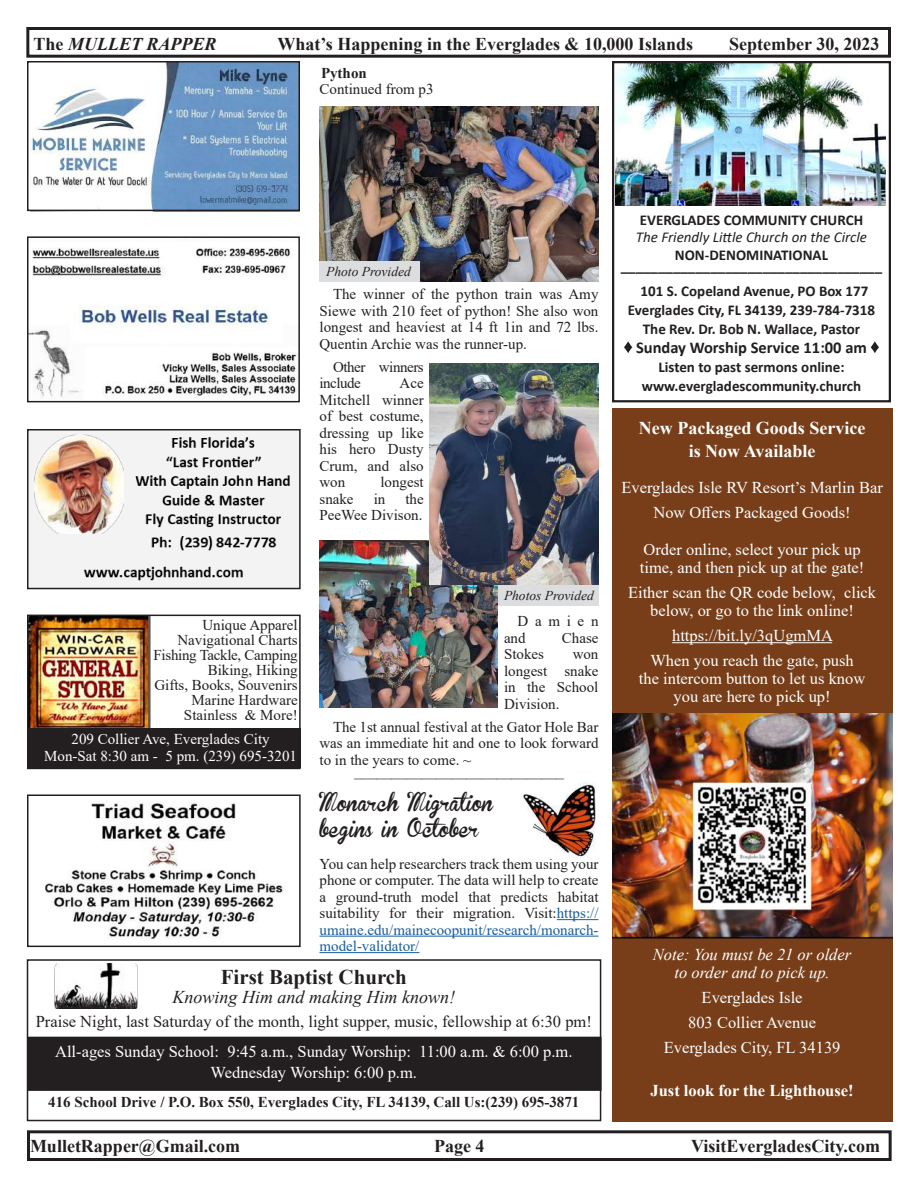
<style>
.page{position:relative;width:918px;height:1188px;background:#fff}
.page>*{position:absolute;margin:0;border:0;box-sizing:border-box;transform-origin:0 0}
.t1{font:700 21px "Times New Roman";color:#231f20}
.t2{font:700 18px "Times New Roman";color:#231f20}
.t3{font:700 18px/23.2px "Times New Roman";color:#fff;text-align:center}
.t4{font:18px/25.5px "Brannboll Fet";color:#231f20}
.t5{font:italic 18px "Times New Roman";color:#231f20}
.t6{font:italic 700 18px "Times New Roman";color:#231f20}
.t7{font:16.5px/24.8px "Times New Roman";color:#fff;text-align:center}
.t8{font:16.5px "Times New Roman";color:#231f20}
.t9{font:italic 16.5px/18px "Times New Roman";color:#fff;text-align:center}
.t10{font:700 16.5px "Calibri";color:#231f20}
.t11{font:700 16.5px "Times New Roman";color:#fff}
.t12{font:15px/16.5px "Times New Roman";color:#231f20;text-align:justify}
.t13{font:700 15px/18.9px "Calibri";color:#231f20;text-align:center}
.t14{font:700 15px "Times New Roman";color:#231f20}
.t15{font:15px/17.2px "Times New Roman";color:#fff;text-align:center}
.t16{font:italic 15px "Calibri";color:#231f20}
.t17{font:15px/16.5px "Times New Roman";letter-spacing:-.03em;color:#231f20}
.t18{font:15px/16.5px "Times New Roman";letter-spacing:.445em;color:#231f20}
.t19{font:italic 13.5px "Times New Roman";color:#231f20}
.s1{font-style:normal}
.s2{color:#175d9e}
</style>
<div class="page">
<img style="left:615px;top:64px;width:270px;height:142px">
<div style="left:612px;top:61px;width:279px;height:341px;border:2px solid #231f20"></div>
<svg style="left:624px;top:341px;width:8px;height:12px"></svg>
<svg style="left:871px;top:341px;width:8px;height:12px"></svg>
<div style="left:27px;top:1130px;width:865px;height:31px;border:3px solid #231f20"></div>
<div style="left:26px;top:27px;width:865px;height:31px;border:3px solid #231f20"></div>
<div style="left:28px;top:1037px;width:573px;height:53px;background:#231f20"></div>
<div style="left:27px;top:1037px;width:575px;height:54px;border:2px solid #231f20"></div>
<div style="left:27px;top:959px;width:574px;height:162px;border:2px solid #231f20"></div>
<img style="left:54px;top:964px;width:83px;height:45px">
<div style="left:612px;top:408px;width:280px;height:713px;background:#773e19"></div>
<hr style="left:672px;top:642px;width:160px;height:1px;background:#fff">
<img style="left:612px;top:714px;width:280px;height:224px">
<img style="left:30px;top:247px;width:267px;height:151px">
<div style="left:27px;top:236px;width:273px;height:166px;border:2px solid #231f20"></div>
<img style="left:30px;top:432px;width:268px;height:154px">
<div style="left:27px;top:429px;width:274px;height:160px;border:2px solid #231f20"></div>
<img style="left:33px;top:434px;width:90px;height:100px">
<img style="left:30px;top:618px;width:120px;height:110px">
<div style="left:27px;top:615px;width:274px;height:154px;border:2px solid #231f20"></div>
<div style="left:27px;top:728px;width:274px;height:40px;background:#231f20"></div>
<img style="left:44px;top:801px;width:242px;height:138px">
<div style="left:27px;top:794px;width:274px;height:153px;border:2px solid #231f20"></div>
<img style="left:30px;top:64px;width:267px;height:144px">
<div style="left:27px;top:61px;width:273px;height:150px;border:2px solid #231f20"></div>
<hr style="left:557px;top:919px;width:42px;height:1px;background:#175d9e">
<hr style="left:320px;top:936px;width:278px;height:1px;background:#175d9e">
<hr style="left:320px;top:952px;width:99px;height:1px;background:#175d9e">
<img style="left:522px;top:783px;width:74px;height:75px">
<img style="left:320px;top:540px;width:178px;height:168px">
<img style="left:430px;top:363px;width:168px;height:222px">
<img style="left:320px;top:107px;width:278px;height:175px">
<div style="left:320px;top:261px;width:100px;height:21px;background:#dcdddf"></div>
<div style="left:498px;top:585px;width:100px;height:21px;background:#dcdddf"></div>
<p class="t6" style="left:34px;top:31px;width:185px"><span class="s1">The</span> MULLET RAPPER</p>
<p class="t2" style="left:278px;top:31px;width:417px">What’s Happening in the Everglades &amp; 10,000 Islands</p>
<p class="t2" style="left:729px;top:31px;width:152px">September 30, 2023</p>
<p class="t14" style="left:321px;top:62px;width:47px">Python</p>
<p class="t12" style="left:320px;top:81px;width:116px">Continued from p3</p>
<p class="t19" style="left:326px;top:262px;width:86px">Photo Provided</p>
<p class="t12" style="left:320px;top:285px;width:281px;text-indent:14px">The winner of the python train was Amy Siewe with 210 feet of python! She also won longest and heaviest at 14 ft 1in and 72 lbs.<br>Quentin Archie was the runner-up.</p>
<p class="t17" style="left:320px;top:358px;width:106px;text-indent:14px">Other winners include</p>
<p class="t12" style="left:320px;top:375px;width:106px;text-indent:80px">Ace Mitchell winner of best costume, dressing up like his hero Dusty Crum, and also won</p>
<p class="t12" style="left:380px;top:474px;width:45px">longest</p>
<p class="t12" style="left:320px;top:490px;width:106px;text-align:right">the<br>PeeWee Divison.</p>
<p class="t12" style="left:320px;top:490px;width:36px">snake</p>
<p class="t12" style="left:374px;top:490px;width:13px">in</p>
<p class="t12" style="left:154px;top:617px;width:146px;line-height:15px;text-align:right">Unique Apparel<br>Navigational Charts<br>Fishing Tackle, Camping<br>Biking, Hiking<br>Gifts, Books, Souvenirs<br>Marine Hardware<br>Stainless &amp; More!</p>
<p class="t15" style="left:44px;top:730px;width:254px">209 Collier Ave, Everglades City<br>Mon-Sat 8:30 am - 5 pm. (239) 695-3201</p>
<p class="t19" style="left:504px;top:586px;width:91px">Photos Provided</p>
<p class="t18" style="left:504px;top:612px;width:96px;text-indent:14px">Damien and</p>
<p class="t12" style="left:562px;top:629px;width:38px">Chase</p>
<p class="t12" style="left:504px;top:645px;width:42px">Stokes</p>
<p class="t12" style="left:504px;top:645px;width:96px;text-indent:69px">won longest snake in the School Division.</p>
<p class="t12" style="left:320px;top:718px;width:281px;text-indent:14px">The 1st annual festival at the Gator Hole Bar was an immediate hit and one to look forward to in the years to come. ~</p>
<p class="t12" style="left:354px;top:762px;width:211px">____________________________</p>
<p class="t13" style="left:640px;top:210px;width:225px">EVERGLADES COMMUNITY CHURCH</p>
<p class="t16" style="left:636px;top:227px;width:233px">The Friendly Little Church on the Circle</p>
<p class="t13" style="left:621px;top:249px;width:263px;line-height:11.4px">NON-DENOMINATIONAL ___________________________________</p>
<p class="t13" style="left:628px;top:281px;width:249px">101 S. Copeland Avenue, PO Box 177<br>Everglades City, FL 34139, 239-784-7318<br>The Rev. Dr. Bob N. Wallace, Pastor</p>
<p class="t10" style="left:636px;top:336px;width:232px">Sunday Worship Service 11:00 am</p>
<p class="t13" style="left:642px;top:357px;width:221px">Listen to past sermons online: www.evergladescommunity.church</p>
<p class="t3" style="left:639px;top:416px;width:228px">New Packaged Goods Service is Now Available</p>
<p class="t7" style="left:621px;top:475px;width:263px">Everglades Isle RV Resort’s Marlin Bar<br>Now Offers Packaged Goods!</p>
<p class="t7" style="left:640px;top:540px;width:226px;line-height:18px;text-align:left">Order online, select your pick up time, and then pick up at the gate!</p>
<p class="t7" style="left:628px;top:583px;width:250px;line-height:18px">Either scan the QR code below, click below, or go to the link online!</p>
<p class="t7" style="left:650px;top:623px;width:205px">https://bit.ly/3qUgmMA<br>When you reach the gate, push</p>
<p class="t7" style="left:639px;top:669px;width:228px;line-height:18px">the intercom button to let us know you are here to pick up!</p>
<p class="t4" style="left:320px;top:791px;width:175px">Monarch Migration begins in October</p>
<p class="t12" style="left:320px;top:855px;width:281px">You can help researchers track them using your phone or computer. The data will help to create a ground-truth model that predicts habitat suitability for their migration. Visit:<span class="s2">https:// umaine.edu/mainecoopunit/research/monarch&shy;model-validator/</span></p>
<p class="t9" style="left:653px;top:946px;width:200px">Note: You must be 21 or older to order and to pick up.</p>
<p class="t7" style="left:664px;top:985px;width:178px">Everglades Isle<br>803 Collier Avenue<br>Everglades City, FL 34139</p>
<p class="t11" style="left:651px;top:1079px;width:205px">Just look for the Lighthouse!</p>
<h1 class="t1" style="left:221px;top:962px;width:188px">First Baptist Church</h1>
<p class="t5" style="left:173px;top:985px;width:284px">Knowing Him and making Him known!</p>
<p class="t8" style="left:36px;top:1010px;width:558px">Praise Night, last Saturday of the month, light supper, music, fellowship at 6:30 pm!</p>
<p class="t7" style="left:55px;top:1041px;width:519px;line-height:21px">All-ages Sunday School: 9:45 a.m., Sunday Worship: 11:00 a.m. &amp; 6:00 p.m.<br>Wednesday Worship: 6:00 p.m.</p>
<p class="t14" style="left:48px;top:1091px;width:533px">416 School Drive / P.O. Box 550, Everglades City, FL 34139, Call Us:(239) 695-3871</p>
<p class="t2" style="left:434px;top:1133px;width:52px">Page 4</p>
<p class="t2" style="left:30px;top:1133px;width:212px">MulletRapper@Gmail.com</p>
<p class="t2" style="left:691px;top:1133px;width:190px">VisitEvergladesCity.com</p>
</div>
